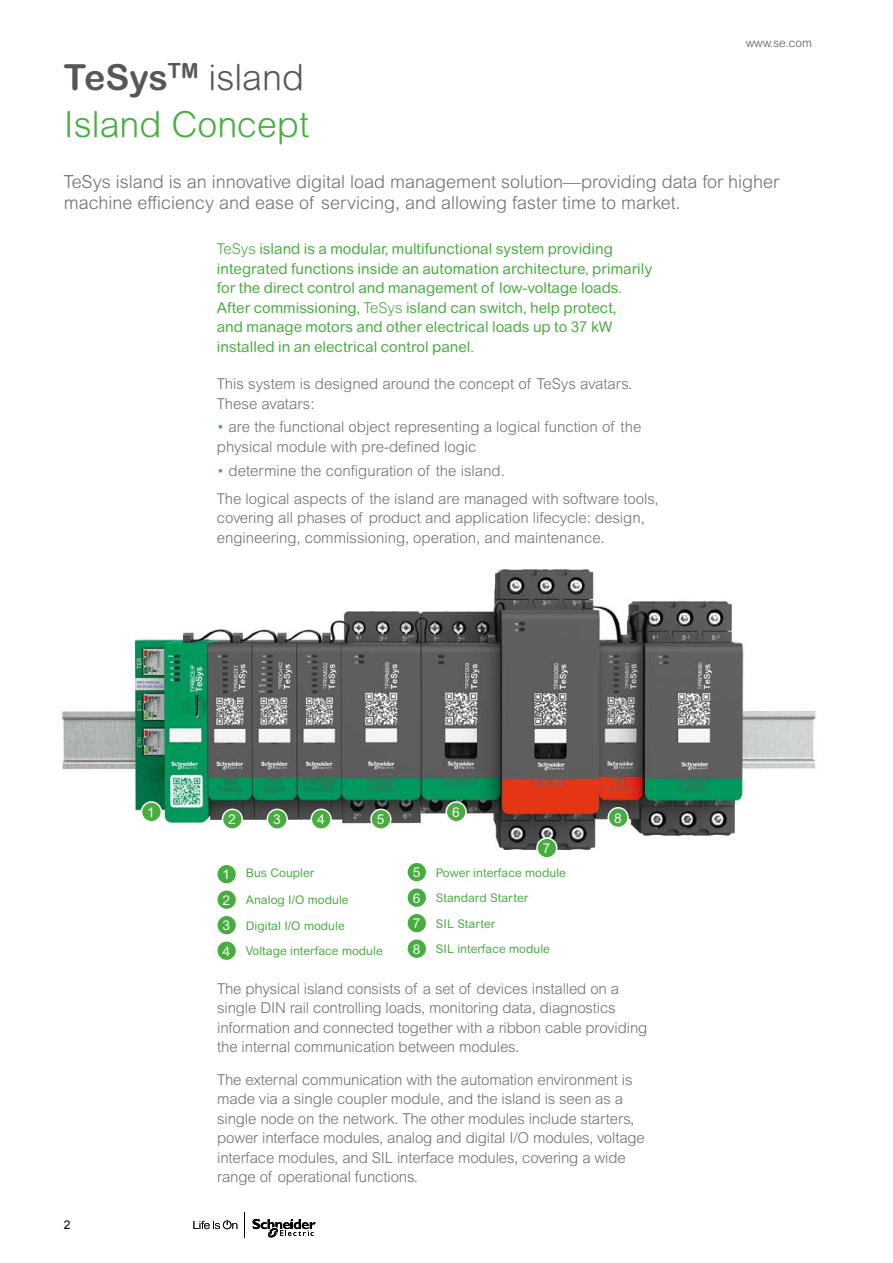
<style>
.page{position:relative;width:893px;height:1263px;background:#fff}
.page>*{position:absolute;margin:0;border:0;box-sizing:border-box;transform-origin:0 0}
.t1{font:300 36px/47.4px "Arial Rounded MT Pro";color:#48ad40}
.t2{font:300 18px/21.6px "Arial MT Pro";color:#706f6f}
.t3{font:300 15px/19.5px "Arial MT Pro";letter-spacing:-.01em;color:#706f6f}
.t4{font:15px/19.5px "Arial Rounded MT Pro";color:#48ad40}
.t5{font:13.5px "Arial Rounded MT Pro";color:#fff}
.t6{font:12px/25.5px "Arial Rounded MT Pro";color:#48ad40}
.t7{font:300 12px "Arial Rounded MT Pro";color:#575756}
.t8{font:12px "Arial";color:#000}
.s1{font-weight:700;color:#575756}
.s2{color:#575756}
.s3{font-family:"Arial Rounded MT Pro"}
.s4{font-weight:300}
.s5{color:#48ad40}
.s6{font-size:13.5px;color:#fff}
</style>
<div class="page">
<img style="left:62px;top:569px;width:754px;height:281px">
<div style="left:141px;top:802px;width:20px;height:20px;background:#48ad40;border-radius:50%"></div>
<div style="left:141px;top:801px;width:21px;height:21px;border:2px solid #fff;border-radius:50%"></div>
<div style="left:222px;top:809px;width:20px;height:20px;background:#48ad40;border-radius:50%"></div>
<div style="left:222px;top:808px;width:21px;height:22px;border:2px solid #fff;border-radius:50%"></div>
<div style="left:267px;top:809px;width:20px;height:20px;background:#48ad40;border-radius:50%"></div>
<div style="left:267px;top:808px;width:21px;height:22px;border:2px solid #fff;border-radius:50%"></div>
<div style="left:311px;top:809px;width:20px;height:20px;background:#48ad40;border-radius:50%"></div>
<div style="left:310px;top:808px;width:22px;height:22px;border:2px solid #fff;border-radius:50%"></div>
<div style="left:371px;top:809px;width:20px;height:20px;background:#48ad40;border-radius:50%"></div>
<div style="left:370px;top:808px;width:22px;height:22px;border:2px solid #fff;border-radius:50%"></div>
<div style="left:446px;top:802px;width:20px;height:20px;background:#48ad40;border-radius:50%"></div>
<div style="left:445px;top:801px;width:22px;height:21px;border:2px solid #fff;border-radius:50%"></div>
<div style="left:537px;top:838px;width:20px;height:20px;background:#48ad40;border-radius:50%"></div>
<div style="left:536px;top:837px;width:21px;height:22px;border:2px solid #fff;border-radius:50%"></div>
<div style="left:608px;top:808px;width:20px;height:19px;background:#48ad40;border-radius:50%"></div>
<div style="left:607px;top:807px;width:22px;height:21px;border:2px solid #fff;border-radius:50%"></div>
<svg style="left:193px;top:1220px;width:44px;height:9px"></svg>
<svg style="left:253px;top:1219px;width:62px;height:19px"></svg>
<div style="left:217px;top:864px;width:20px;height:20px;background:#48ad40;border-radius:50%"></div>
<div style="left:216px;top:863px;width:21px;height:22px;border:2px solid #fff;border-radius:50%"></div>
<div style="left:217px;top:890px;width:20px;height:19px;background:#48ad40;border-radius:50%"></div>
<div style="left:216px;top:889px;width:21px;height:21px;border:2px solid #fff;border-radius:50%"></div>
<div style="left:217px;top:915px;width:20px;height:20px;background:#48ad40;border-radius:50%"></div>
<div style="left:216px;top:914px;width:21px;height:22px;border:2px solid #fff;border-radius:50%"></div>
<div style="left:217px;top:941px;width:20px;height:19px;background:#48ad40;border-radius:50%"></div>
<div style="left:216px;top:940px;width:21px;height:21px;border:2px solid #fff;border-radius:50%"></div>
<div style="left:407px;top:862px;width:20px;height:20px;background:#48ad40;border-radius:50%"></div>
<div style="left:406px;top:861px;width:21px;height:22px;border:2px solid #fff;border-radius:50%"></div>
<div style="left:407px;top:888px;width:20px;height:19px;background:#48ad40;border-radius:50%"></div>
<div style="left:406px;top:887px;width:21px;height:21px;border:2px solid #fff;border-radius:50%"></div>
<div style="left:407px;top:913px;width:20px;height:20px;background:#48ad40;border-radius:50%"></div>
<div style="left:406px;top:912px;width:21px;height:22px;border:2px solid #fff;border-radius:50%"></div>
<div style="left:407px;top:939px;width:20px;height:19px;background:#48ad40;border-radius:50%"></div>
<div style="left:406px;top:938px;width:21px;height:21px;border:2px solid #fff;border-radius:50%"></div>
<h1 class="t1" style="left:64px;top:55px;width:247px"><span class="s1">TeSys</span><sup>TM</sup> <span class="s2">island<br></span>Island Concept</h1>
<p class="t7" style="left:746px;top:36px;width:68px">www.se.com</p>
<p class="t2" style="left:64px;top:171px;width:717px"><span class="s3">TeSys</span> island is an innovative digital load management solution—providing data for higher machine efficiency and ease of servicing, and allowing faster time to market.</p>
<p class="t4" style="left:217px;top:240px;width:437px"><span class="s4">TeSys</span> island is a modular, multifunctional system providing integrated functions inside an automation architecture, primarily for the direct control and management of low-voltage loads.<br>After commissioning, <span class="s4">TeSys</span> island can switch, help protect,<br>and manage motors and other electrical loads up to 37 kW installed in an electrical control panel.</p>
<p class="t3" style="left:217px;top:374px;width:417px">This system is designed around the concept of <span class="s3">TeSys</span> avatars.<br>These avatars:</p>
<p class="t3" style="left:217px;top:418px;width:426px"><span class="s5">•</span> are the functional object representing a logical function of the physical module with pre-defined logic</p>
<p class="t3" style="left:217px;top:457px;width:443px;line-height:28px"><span class="s5">•</span> determine the configuration of the island.<br>The logical aspects of the island are managed with software tools,</p>
<p class="t3" style="left:217px;top:508px;width:429px">covering all phases of product and application lifecycle: design, engineering, commissioning, operation, and maintenance.</p>
<p class="t8" style="left:64px;top:1217px;width:8px">2</p>
<p class="t5" style="left:147px;top:804px;width:9px">1</p>
<p class="t5" style="left:228px;top:811px;width:9px">2</p>
<p class="t5" style="left:273px;top:811px;width:9px">3</p>
<p class="t5" style="left:317px;top:811px;width:9px">4</p>
<p class="t5" style="left:377px;top:811px;width:9px">5</p>
<p class="t6" style="left:223px;top:861px;width:93px"><span class="s6">1</span> Bus Coupler</p>
<p class="t6" style="left:223px;top:887px;width:162px"><span class="s6">2</span> Analog I/O module<br><span class="s6">3</span> Digital I/O module<br><span class="s6">4</span> Voltage interface module</p>
<p class="t5" style="left:452px;top:804px;width:9px">6</p>
<p class="t5" style="left:543px;top:840px;width:9px">7</p>
<p class="t6" style="left:413px;top:860px;width:155px"><span class="s6">5</span> Power interface module<br><span class="s6">6</span> Standard Starter<br><span class="s6">7</span> SIL Starter<br><span class="s6">8</span> SIL interface module</p>
<p class="t5" style="left:614px;top:810px;width:9px">8</p>
<p class="t3" style="left:217px;top:979px;width:432px">The physical island consists of a set of devices installed on a single DIN rail controlling loads, monitoring data, diagnostics information and connected together with a ribbon cable providing the internal communication between modules.</p>
<p class="t3" style="left:217px;top:1070px;width:429px">The external communication with the automation environment is made via a single coupler module, and the island is seen as a single node on the network. The other modules include starters, power interface modules, analog and digital I/O modules, voltage interface modules, and SIL interface modules, covering a wide range of operational functions.</p>
</div>
